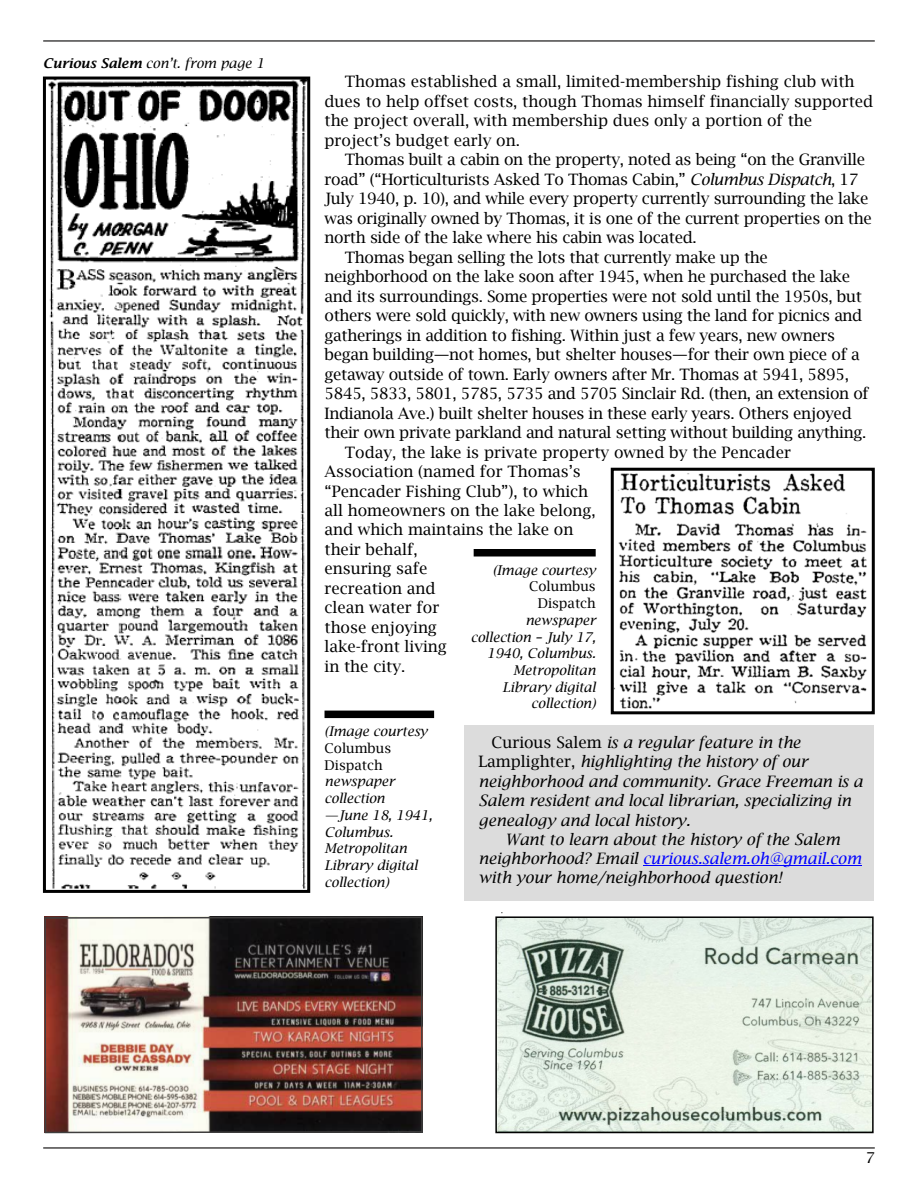
<style>
.page{position:relative;width:918px;height:1188px;background:#fff}
.page>*{position:absolute;margin:0;border:0;box-sizing:border-box;transform-origin:0 0}
.t1{font:15.75px "Lucida Bright";letter-spacing:-.02em;color:#000}
.t2{font:15.75px/19.5px "Lucida Bright";color:#000}
.t3{font:italic 15.75px/19.5px "Lucida Bright";color:#000}
.t4{font:15px "Lucida Bright";color:#000}
.t5{font:italic 13.5px/16.6px "Lucida Bright";color:#000}
.t6{font:13.5px/16.6px "Lucida Bright";color:#000}
.s1{font-weight:600}
.s2{font-style:italic}
.s3{font-style:normal}
.s4{color:#00f}
</style>
<div class="page">
<hr style="left:43px;top:1147px;width:832px;height:2px;background:#3f3e3e">
<hr style="left:43px;top:40px;width:832px;height:2px;background:#3f3e3e">
<img style="left:498px;top:919px;width:373px;height:211px">
<div style="left:495px;top:916px;width:379px;height:217px;border:2px solid #000"></div>
<img style="left:44px;top:916px;width:379px;height:218px">
<div style="left:464px;top:725px;width:409px;height:176px;background:#dcdcdc"></div>
<hr style="left:643px;top:865px;width:218px;height:1px;background:#00f">
<img style="left:48px;top:81px;width:258px;height:808px">
<div style="left:43px;top:77px;width:267px;height:816px;border:3px solid #000"></div>
<img style="left:618px;top:473px;width:249px;height:236px">
<div style="left:611px;top:468px;width:264px;height:246px;border:3px solid #000"></div>
<div style="left:325px;top:711px;width:109px;height:7px;background:#000"></div>
<div style="left:474px;top:549px;width:122px;height:8px;background:#000"></div>
<p class="t5" style="left:43px;top:55px;width:223px"><span class="s1">Curious Salem</span> con’t. from page 1</p>
<p class="t2" style="left:325px;top:73px;width:550px;text-indent:20px">Thomas established a small, limited-membership fishing club with dues to help offset costs, though Thomas himself financially supported the project overall, with membership dues only a portion of the project’s budget early on.</p>
<p class="t1" style="left:345px;top:153px;width:522px">Thomas built a cabin on the property, noted as being “on the Granville</p>
<p class="t1" style="left:325px;top:172px;width:535px">road” (“Horticulturists Asked To Thomas Cabin,” <span class="s2">Columbus Dispatch</span>, 17</p>
<p class="t1" style="left:325px;top:192px;width:545px">July 1940, p. 10), and while every property currently surrounding the lake</p>
<p class="t1" style="left:325px;top:211px;width:549px">was originally owned by Thomas, it is one of the current properties on the</p>
<p class="t1" style="left:325px;top:231px;width:374px">north side of the lake where his cabin was located.</p>
<p class="t1" style="left:345px;top:250px;width:425px">Thomas began selling the lots that currently make up the</p>
<p class="t1" style="left:325px;top:270px;width:527px">neighborhood on the lake soon after 1945, when he purchased the lake</p>
<p class="t1" style="left:325px;top:289px;width:539px">and its surroundings. Some properties were not sold until the 1950s, but</p>
<p class="t1" style="left:325px;top:309px;width:539px">others were sold quickly, with new owners using the land for picnics and</p>
<p class="t1" style="left:325px;top:328px;width:512px">gatherings in addition to fishing. Within just a few years, new owners</p>
<p class="t1" style="left:325px;top:348px;width:537px">began building—not homes, but shelter houses—for their own piece of a</p>
<p class="t1" style="left:325px;top:367px;width:526px">getaway outside of town. Early owners after Mr. Thomas at 5941, 5895,</p>
<p class="t1" style="left:325px;top:387px;width:546px">5845, 5833, 5801, 5785, 5735 and 5705 Sinclair Rd. (then, an extension of</p>
<p class="t1" style="left:325px;top:406px;width:529px">Indianola Ave.) built shelter houses in these early years. Others enjoyed</p>
<p class="t1" style="left:325px;top:426px;width:543px">their own private parkland and natural setting without building anything.</p>
<p class="t2" style="left:345px;top:443px;width:448px">Today, the lake is private property owned by the Pencader</p>
<p class="t2" style="left:325px;top:463px;width:258px">Association (named for Thomas’s</p>
<p class="t2" style="left:325px;top:482px;width:265px">“Pencader Fishing Club”), to which</p>
<p class="t2" style="left:325px;top:502px;width:273px">all homeowners on the lake belong,</p>
<p class="t2" style="left:325px;top:521px;width:250px">and which maintains the lake on</p>
<p class="t2" style="left:325px;top:541px;width:95px">their behalf,</p>
<p class="t2" style="left:325px;top:560px;width:104px">ensuring safe</p>
<p class="t2" style="left:325px;top:580px;width:113px">recreation and</p>
<p class="t2" style="left:325px;top:599px;width:116px">clean water for</p>
<p class="t2" style="left:325px;top:619px;width:114px">those enjoying</p>
<p class="t2" style="left:325px;top:638px;width:124px">lake-front living</p>
<p class="t2" style="left:325px;top:658px;width:82px">in the city.</p>
<p class="t5" style="left:493px;top:563px;width:104px">(Image courtesy</p>
<p class="t6" style="left:529px;top:579px;width:68px;text-align:right">Columbus<br>Dispatch</p>
<p class="t5" style="left:471px;top:613px;width:126px;text-align:right">newspaper collection – July 17,<br>1940, Columbus.<br>Metropolitan<br>Library digital collection)</p>
<p class="t5" style="left:325px;top:724px;width:104px">(Image courtesy</p>
<p class="t6" style="left:325px;top:741px;width:68px">Columbus<br>Dispatch</p>
<p class="t5" style="left:325px;top:774px;width:109px">newspaper collection<br>—June 18, 1941,<br>Columbus.<br>Metropolitan<br>Library digital collection)</p>
<p class="t3" style="left:479px;top:734px;width:386px;text-indent:13px"><span class="s3">Curious Salem</span> is a regular feature in the <span class="s3">Lamplighter,</span> highlighting the history of our neighborhood and community. Grace Freeman is a Salem resident and local librarian, specializing in genealogy and local history.</p>
<p class="t3" style="left:479px;top:832px;width:384px;line-height:18.6px;text-indent:27px">Want to learn about the history of the Salem neighborhood? Email <span class="s4">curious.salem.oh@gmail.com </span>with your home/neighborhood question!</p>
<p class="t4" style="left:866px;top:1151px;width:11px">7</p>
</div>
